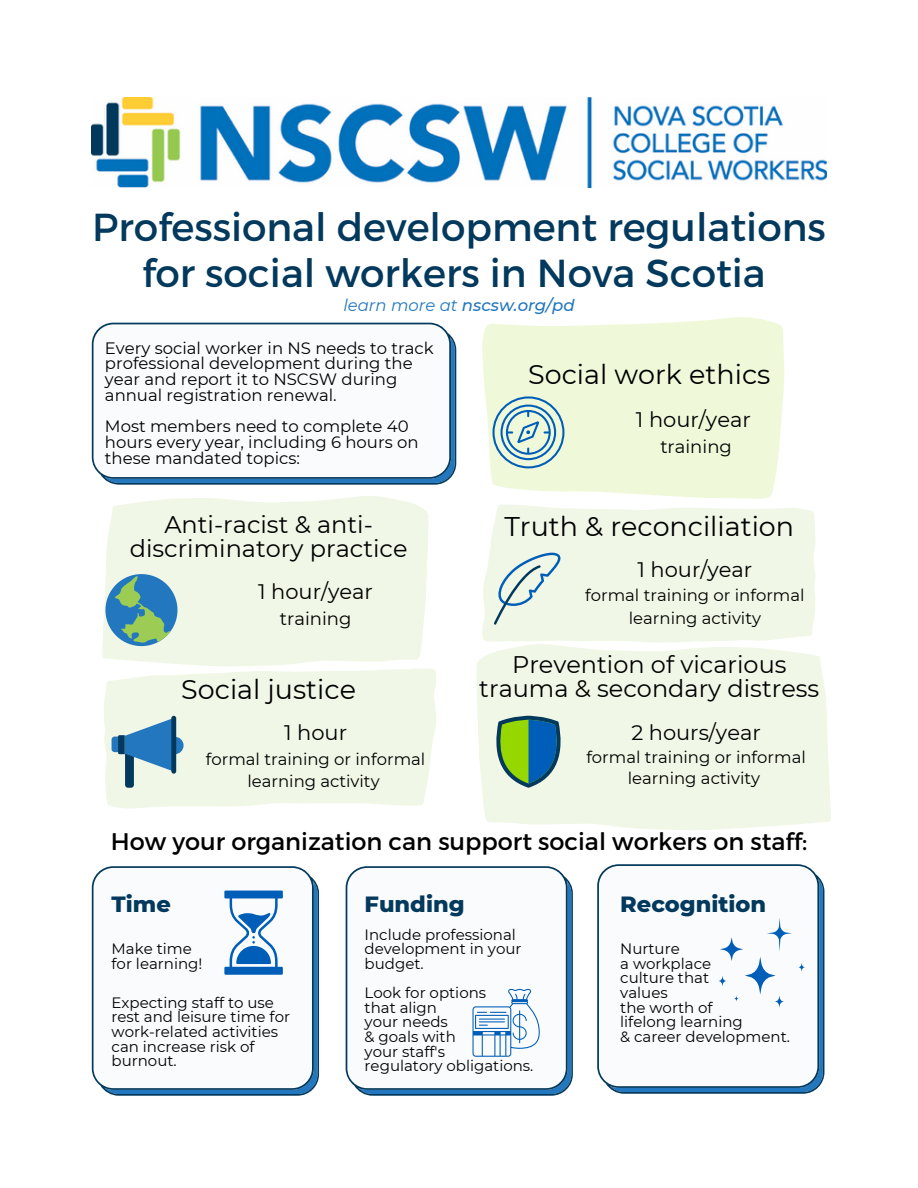
<style>
.page{position:relative;width:918px;height:1188px;background:#fff}
.page>*{position:absolute;margin:0;border:0;box-sizing:border-box;transform-origin:0 0}
.t1{font:39px/46.2px "Montserrat";color:#03395c;text-align:center}
.t2{font:27px "Montserrat";color:#000}
.t3{font:24px/23.7px "Montserrat";color:#000;text-align:center}
.t4{font:800 22.5px "Montserrat";color:#03395c}
.t5{font:21px "Montserrat";color:#000}
.t6{font:18px "Montserrat";color:#000}
.t7{font:16.5px/15.8px "Montserrat";color:#000;text-align:center}
.t8{font:italic 500 16.5px "Montserrat";color:#2377be}
.t9{font:15px/14.7px "Montserrat";color:#000}
.s1{font-weight:400}
</style>
<div class="page">
<img style="left:92px;top:97px;width:734px;height:90px">
<svg style="left:92px;top:866px;width:227px;height:230px"></svg>
<svg style="left:346px;top:866px;width:227px;height:230px"></svg>
<svg style="left:472px;top:989px;width:68px;height:68px"></svg>
<svg style="left:597px;top:864px;width:227px;height:230px"></svg>
<svg style="left:482px;top:317px;width:302px;height:182px;background:#f0f9dd"></svg>
<svg style="left:492px;top:396px;width:72px;height:72px;background:#b4d3d1"></svg>
<svg style="left:476px;top:644px;width:355px;height:186px;background:#f1f7e7"></svg>
<svg style="left:482px;top:504px;width:334px;height:139px;background:#f1f7e7"></svg>
<svg style="left:494px;top:553px;width:69px;height:72px;background:#d2e2dc"></svg>
<div style="left:104px;top:668px;width:332px;height:141px;background:#f0f7e6"></div>
<svg style="left:166px;top:737px;width:18px;height:17px"></svg>
<div style="left:125px;top:748px;width:9px;height:40px;background:#03395c;border-radius:3px"></div>
<div style="left:112px;top:737px;width:11px;height:15px;background:#2377be;border-radius:3px"></div>
<div style="left:171px;top:716px;width:5px;height:58px;background:#03395c;border-radius:2px"></div>
<svg style="left:118px;top:718px;width:54px;height:54px;background:#659bc1"></svg>
<svg style="left:492px;top:716px;width:72px;height:72px;background:#6fa582"></svg>
<svg style="left:102px;top:496px;width:328px;height:179px;background:#f1f7e8"></svg>
<svg style="left:92px;top:323px;width:364px;height:162px"></svg>
<svg style="left:105px;top:574px;width:72px;height:72px;background:#6da7ac"></svg>
<svg style="left:224px;top:891px;width:59px;height:84px"></svg>
<svg style="left:798px;top:963px;width:7px;height:9px"></svg>
<svg style="left:718px;top:918px;width:74px;height:90px"></svg>
<p class="t1" style="left:92px;top:202px;width:735px">Professional development regulations for social workers in Nova Scotia</p>
<p class="t8" style="left:343px;top:295px;width:233px"><span class="s1">learn more at</span> nscsw.org/pd</p>
<p class="t7" style="left:105px;top:340px;width:330px;text-align:left">Every social worker in NS needs to track professional development during the year and report it to NSCSW during annual registration renewal.</p>
<p class="t7" style="left:105px;top:419px;width:315px;text-align:left">Most members need to complete 40 hours every year, including 6 hours on these mandated topics:</p>
<p class="t2" style="left:528px;top:358px;width:244px">Social work ethics</p>
<p class="t5" style="left:636px;top:406px;width:116px">1 hour/year</p>
<p class="t6" style="left:660px;top:435px;width:73px">training</p>
<p class="t3" style="left:130px;top:513px;width:279px">Anti-racist &amp; anti&shy;discriminatory practice</p>
<p class="t2" style="left:505px;top:510px;width:291px">Truth &amp; reconciliation</p>
<p class="t5" style="left:637px;top:556px;width:116px">1 hour/year</p>
<p class="t7" style="left:585px;top:584px;width:221px;line-height:22.5px">formal training or informal learning activity</p>
<p class="t5" style="left:258px;top:579px;width:116px">1 hour/year</p>
<p class="t6" style="left:280px;top:608px;width:73px">training</p>
<p class="t2" style="left:181px;top:673px;width:176px">Social justice</p>
<p class="t5" style="left:284px;top:719px;width:64px">1 hour</p>
<p class="t7" style="left:206px;top:747px;width:221px;line-height:22.5px">formal training or informal learning activity</p>
<p class="t3" style="left:479px;top:653px;width:342px">Prevention of vicarious trauma &amp; secondary distress</p>
<p class="t5" style="left:631px;top:719px;width:131px">2 hours/year</p>
<p class="t7" style="left:586px;top:747px;width:221px;line-height:20.2px">formal training or informal learning activity</p>
<p class="t3" style="left:111px;top:829px;width:698px">How your organization can support social workers on staff:</p>
<p class="t4" style="left:112px;top:890px;width:61px">Time</p>
<p class="t9" style="left:112px;top:941px;width:92px">Make time for learning!</p>
<p class="t9" style="left:112px;top:995px;width:180px">Expecting staff to use rest and leisure time for work-related activities can increase risk of burnout.</p>
<p class="t4" style="left:365px;top:890px;width:101px">Funding</p>
<p class="t9" style="left:365px;top:927px;width:158px">Include professional development in your budget.</p>
<p class="t9" style="left:365px;top:985px;width:123px">Look for options</p>
<p class="t9" style="left:365px;top:1000px;width:74px">that align</p>
<p class="t9" style="left:365px;top:1015px;width:85px">your needs</p>
<p class="t9" style="left:365px;top:1029px;width:93px">&amp; goals with</p>
<p class="t9" style="left:365px;top:1044px;width:82px">your staff's</p>
<p class="t9" style="left:365px;top:1058px;width:170px">regulatory obligations.</p>
<p class="t4" style="left:620px;top:890px;width:147px">Recognition</p>
<p class="t9" style="left:620px;top:941px;width:61px">Nurture</p>
<p class="t9" style="left:620px;top:956px;width:92px">a workplace</p>
<p class="t9" style="left:620px;top:971px;width:90px">culture that</p>
<p class="t9" style="left:620px;top:985px;width:49px">values</p>
<p class="t9" style="left:620px;top:1000px;width:94px">the worth of</p>
<p class="t9" style="left:620px;top:1015px;width:124px">lifelong learning</p>
<p class="t9" style="left:620px;top:1029px;width:171px">&amp; career development.</p>
</div>
